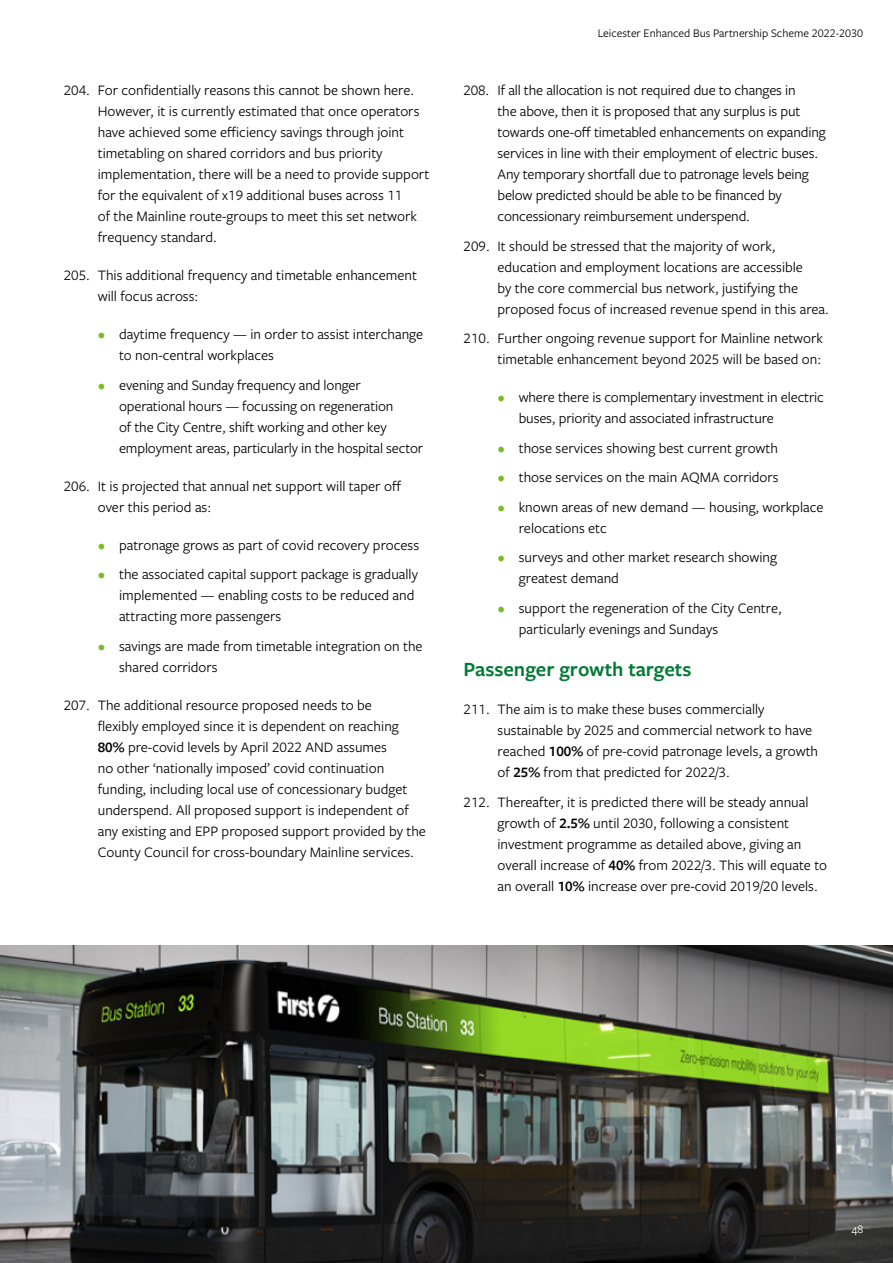
<style>
.page{position:relative;width:893px;height:1263px;background:#fff}
.page>*{position:absolute;margin:0;border:0;box-sizing:border-box;transform-origin:0 0}
.t1{font:600 21px "Freight Sans Pro";color:#027a35}
.P_-_numbers__LVL1{font:15px/21px "Freight Sans Pro";color:#000}
.P_-_bullet{font:15px/21px "Freight Sans Pro";color:#000}
.t2{font:12px "Freight Sans Pro";color:#000}
.t3{font:12px "Freight Sans Pro";color:#fff}
.s1{color:#7ab929}
.s2{font-weight:600}
</style>
<div class="page">
<img style="left:0;top:945px;width:893px;height:318px">
<p class="P_-_numbers__LVL1" style="left:98px;top:79px;width:333px;text-indent:-34px">204. For confidentially reasons this cannot be shown here.<br>However, it is currently estimated that once operators have achieved some efficiency savings through joint timetabling on shared corridors and bus priority implementation, there will be a need to provide support for the equivalent of x19 additional buses across 11<br>of the Mainline route-groups to meet this set network frequency standard.</p>
<p class="P_-_numbers__LVL1" style="left:98px;top:264px;width:321px;text-indent:-34px">205. This additional frequency and timetable enhancement will focus across:</p>
<p class="P_-_bullet" style="left:119px;top:323px;width:306px;text-indent:-21px"><span class="s1">•</span> daytime frequency — in order to assist interchange to non-central workplaces</p>
<p class="P_-_bullet" style="left:119px;top:374px;width:306px;text-indent:-21px"><span class="s1">•</span> evening and Sunday frequency and longer operational hours — focussing on regeneration<br>of the City Centre, shift working and other key employment areas, particularly in the hospital sector</p>
<p class="P_-_numbers__LVL1" style="left:98px;top:475px;width:305px;text-indent:-34px">206. It is projected that annual net support will taper off over this period as:</p>
<p class="P_-_bullet" style="left:98px;top:534px;width:323px"><span class="s1">•</span> patronage grows as part of covid recovery process</p>
<p class="P_-_bullet" style="left:119px;top:563px;width:300px;text-indent:-21px"><span class="s1">•</span> the associated capital support package is gradually implemented — enabling costs to be reduced and attracting more passengers</p>
<p class="P_-_bullet" style="left:119px;top:635px;width:305px;text-indent:-21px"><span class="s1">•</span> savings are made from timetable integration on the shared corridors</p>
<p class="P_-_numbers__LVL1" style="left:98px;top:694px;width:330px;text-indent:-34px">207. The additional resource proposed needs to be<br>flexibly employed since it is dependent on reaching <span class="s2">80%</span> pre-covid levels by April 2022 AND assumes<br>no other ‘nationally imposed’ covid continuation funding, including local use of concessionary budget underspend. All proposed support is independent of any existing and EPP proposed support provided by the County Council for cross-boundary Mainline services.</p>
<p class="t2" style="left:598px;top:25px;width:267px">Leicester Enhanced Bus Partnership Scheme 2022-2030</p>
<p class="P_-_numbers__LVL1" style="left:497px;top:79px;width:330px;text-indent:-34px">208. If all the allocation is not required due to changes in<br>the above, then it is proposed that any surplus is put towards one-off timetabled enhancements on expanding services in line with their employment of electric buses.<br>Any temporary shortfall due to patronage levels being below predicted should be able to be financed by concessionary reimbursement underspend.</p>
<p class="P_-_numbers__LVL1" style="left:497px;top:235px;width:333px;text-indent:-34px">209. It should be stressed that the majority of work, education and employment locations are accessible<br>by the core commercial bus network, justifying the proposed focus of increased revenue spend in this area.</p>
<p class="P_-_numbers__LVL1" style="left:463px;top:327px;width:361px;text-align:right">210. Further ongoing revenue support for Mainline network timetable enhancement beyond 2025 will be based on:</p>
<p class="P_-_bullet" style="left:519px;top:386px;width:307px;text-indent:-21px"><span class="s1">•</span> where there is complementary investment in electric buses, priority and associated infrastructure</p>
<p class="P_-_bullet" style="left:497px;top:437px;width:282px"><span class="s1">•</span> those services showing best current growth</p>
<p class="P_-_bullet" style="left:497px;top:466px;width:283px"><span class="s1">•</span> those services on the main AQMA corridors</p>
<p class="P_-_bullet" style="left:519px;top:496px;width:306px;text-indent:-21px"><span class="s1">•</span> known areas of new demand — housing, workplace relocations etc</p>
<p class="P_-_bullet" style="left:519px;top:546px;width:260px;text-indent:-21px"><span class="s1">•</span> surveys and other market research showing greatest demand</p>
<p class="P_-_bullet" style="left:519px;top:597px;width:265px;text-indent:-21px"><span class="s1">•</span> support the regeneration of the City Centre, particularly evenings and Sundays</p>
<h3 class="t1" style="left:463px;top:655px;width:230px">Passenger growth targets</h3>
<p class="P_-_numbers__LVL1" style="left:497px;top:698px;width:322px;text-indent:-34px">211. The aim is to make these buses commercially sustainable by 2025 and commercial network to have reached <span class="s2">100%</span> of pre-covid patronage levels, a growth of <span class="s2">25%</span> from that predicted for 2022/3.</p>
<p class="P_-_numbers__LVL1" style="left:497px;top:791px;width:331px;text-indent:-34px">212. Thereafter, it is predicted there will be steady annual growth of <span class="s2">2.5%</span> until 2030, following a consistent investment programme as detailed above, giving an overall increase of <span class="s2">40%</span> from 2022/3. This will equate to an overall <span class="s2">10%</span> increase over pre-covid 2019/20 levels.</p>
<p class="t3" style="left:851px;top:1221px;width:13px">48</p>
</div>
